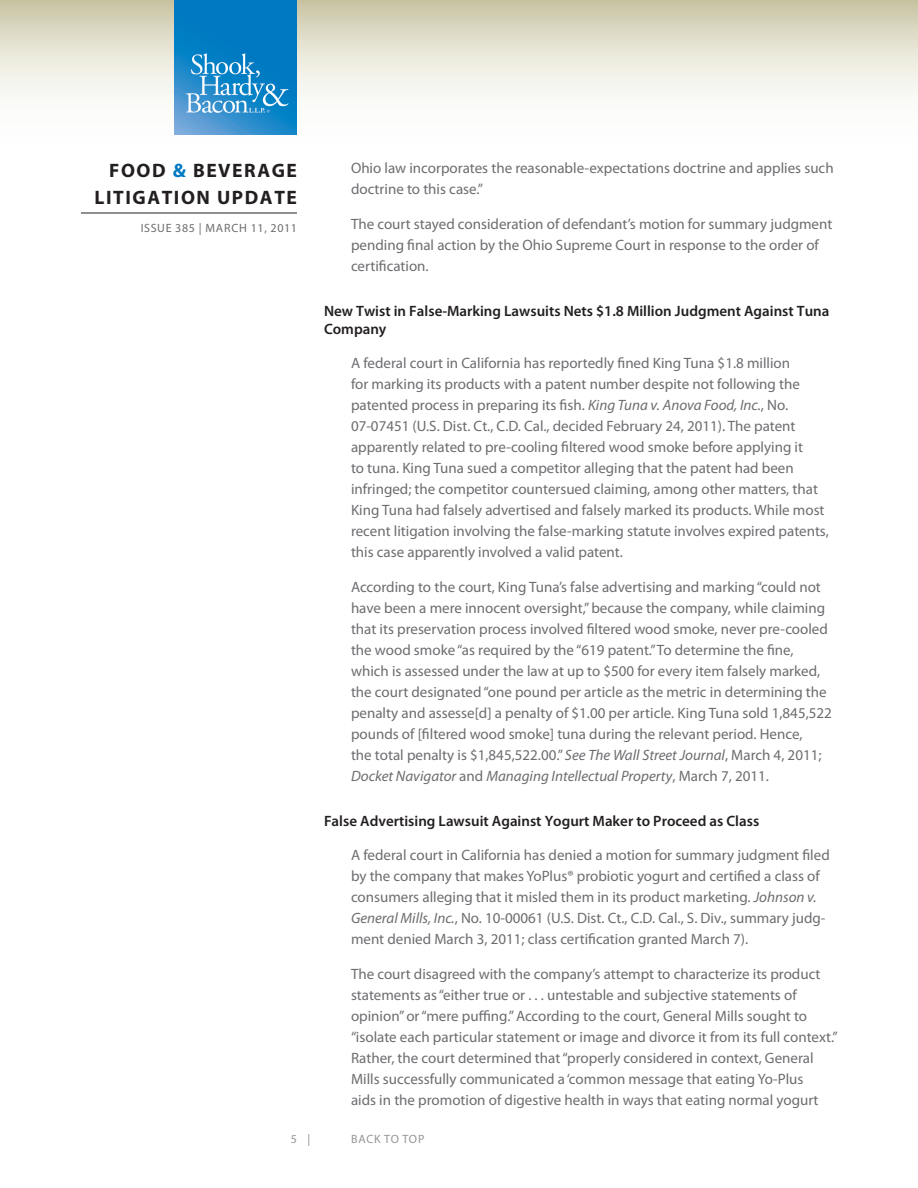
<style>
.page{position:relative;width:918px;height:1188px;background:#fff}
.page>*{position:absolute;margin:0;border:0;box-sizing:border-box;transform-origin:0 0}
.t1{font:700 19.5px/27px "Myriad Pro";letter-spacing:.08em;color:#231f20;text-align:right}
.Body{font:15px/21px "Myriad Pro";color:#6c6d70}
.Subhead{font:600 15px/18px "Myriad Pro";color:#231f20}
.t2{font:12px "Myriad Pro";letter-spacing:.05em;color:#6c6d70}
.t3{font:12px "Myriad Pro";letter-spacing:.06em;color:#939598}
.s1{color:#0079c2}
.s2{font-style:italic}
</style>
<div class="page">
<svg style="left:0;top:0;width:918px;height:135px"></svg>
<hr style="left:81px;top:213px;width:216px;height:1px;background:#231f20">
<img style="left:175px;top:0;width:122px;height:135px">
<h1 class="t1" style="left:94px;top:156px;width:204px">FOOD <span class="s1">&amp;</span> BEVERAGE<br>LITIGATION UPDATE</h1>
<p class="t2" style="left:141px;top:221px;width:158px">ISSUE 385 | MARCH 11, 2011</p>
<p class="Body" style="left:351px;top:157px;width:484px">Ohio law incorporates the reasonable-expectations doctrine and applies such doctrine to this case.”</p>
<p class="Body" style="left:351px;top:213px;width:483px">The court stayed consideration of defendant’s motion for summary judgment pending final action by the Ohio Supreme Court in response to the order of certification.</p>
<p class="Subhead" style="left:324px;top:301px;width:507px">New Twist in False-Marking Lawsuits Nets $1.8 Million Judgment Against Tuna<br>Company</p>
<p class="Body" style="left:351px;top:352px;width:479px">A federal court in California has reportedly fined King Tuna $1.8 million<br>for marking its products with a patent number despite not following the patented process in preparing its fish. <span class="s2">King Tuna v. Anova Food, Inc.</span>, No.<br>07-07451 (U.S. Dist. Ct., C.D. Cal., decided February 24, 2011). The patent apparently related to pre-cooling filtered wood smoke before applying it<br>to tuna. King Tuna sued a competitor alleging that the patent had been infringed; the competitor countersued claiming, among other matters, that King Tuna had falsely advertised and falsely marked its products. While most recent litigation involving the false-marking statute involves expired patents, this case apparently involved a valid patent.</p>
<p class="Body" style="left:351px;top:576px;width:482px">According to the court, King Tuna’s false advertising and marking “could not have been a mere innocent oversight,” because the company, while claiming that its preservation process involved filtered wood smoke, never pre-cooled the wood smoke “as required by the “619 patent.” To determine the fine, which is assessed under the law at up to $500 for every item falsely marked, the court designated “one pound per article as the metric in determining the penalty and assesse[d] a penalty of $1.00 per article. King Tuna sold 1,845,522 pounds of [filtered wood smoke] tuna during the relevant period. Hence,<br>the total penalty is $1,845,522.00.” <span class="s2">See The Wall Street Journal</span>, March 4, 2011; <span class="s2">Docket Navigator</span> and <span class="s2">Managing Intellectual Property</span>, March 7, 2011.</p>
<p class="Subhead" style="left:324px;top:811px;width:437px">False Advertising Lawsuit Against Yogurt Maker to Proceed as Class</p>
<p class="Body" style="left:351px;top:844px;width:480px">A federal court in California has denied a motion for summary judgment filed by the company that makes YoPlus® probiotic yogurt and certified a class of consumers alleging that it misled them in its product marketing. <span class="s2">Johnson v.<br>General Mills, Inc.</span>, No. 10-00061 (U.S. Dist. Ct., C.D. Cal., S. Div., summary judg&shy;ment denied March 3, 2011; class certification granted March 7).</p>
<p class="Body" style="left:351px;top:963px;width:488px">The court disagreed with the company’s attempt to characterize its product statements as “either true or . . . untestable and subjective statements of opinion” or “mere puffing.” According to the court, General Mills sought to “isolate each particular statement or image and divorce it from its full context.” Rather, the court determined that “properly considered in context, General Mills successfully communicated a ‘common message that eating Yo-Plus<br>aids in the promotion of digestive health in ways that eating normal yogurt</p>
<p class="t3" style="left:291px;top:1132px;width:21px">5 |</p>
<p class="t3" style="left:351px;top:1132px;width:75px">BACK TO TOP</p>
</div>
